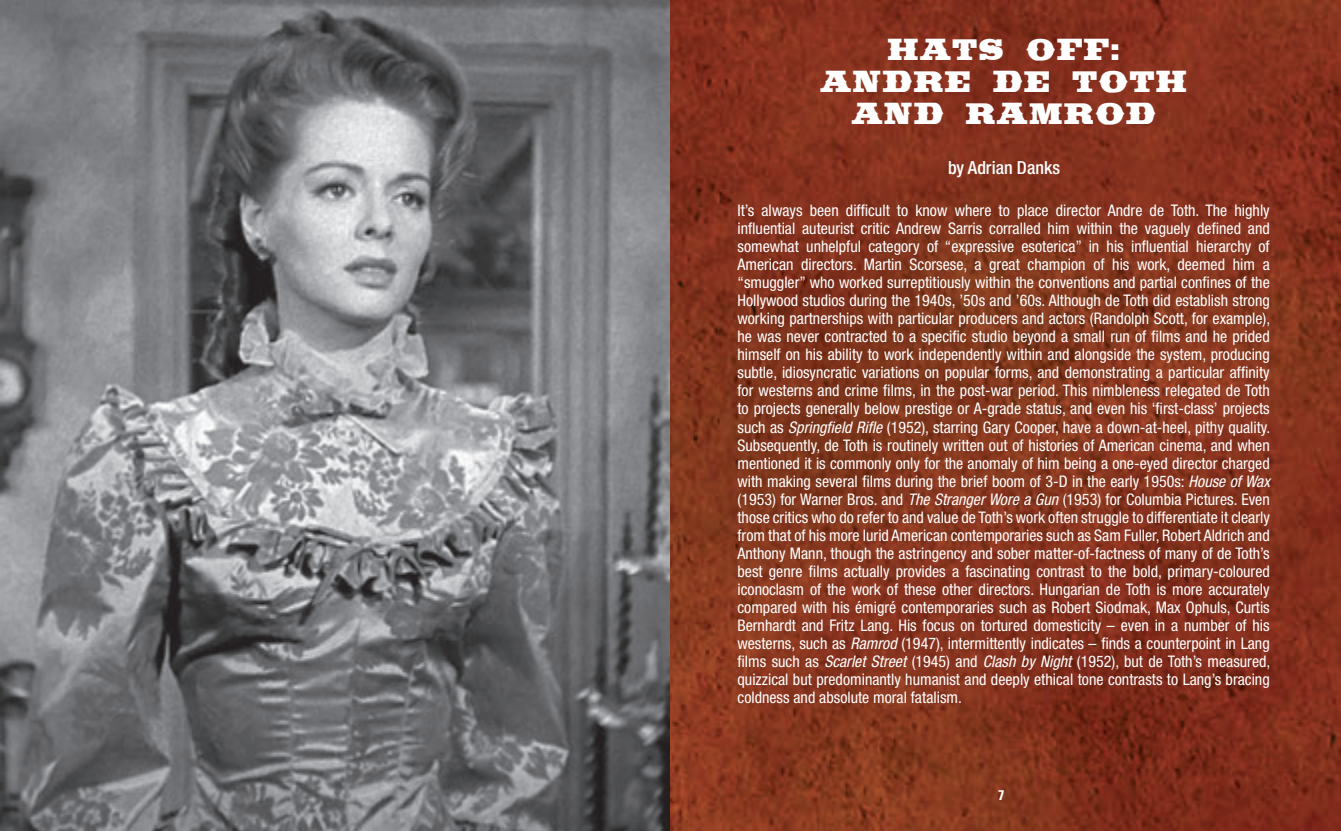
<style>
.page{position:relative;width:1341px;height:831px;background:#fff}
.page>*{position:absolute;margin:0;border:0;box-sizing:border-box;transform-origin:0 0}
.t1{font:900 40px/32px "Saddlebag";color:#fff;text-align:center}
.t2{font:500 condensed 18px "Helvetica Neue LT Std";color:#fff}
.t3{font:condensed 16px/18px "Helvetica Neue LT Std";color:#fff;text-align:justify}
.t4{font:700 condensed 14px "Univers LT Std";color:#fff}
.s1{font-style:italic}
</style>
<div class="page">
<img style="left:669px;top:0;width:671px;height:830px">
<img style="left:0;top:0;width:669px;height:830px">
<svg style="left:1337px;top:827px;width:4px;height:4px"></svg>
<h1 class="t1" style="left:820px;top:32px;width:369px">HATS OFF:<br>ANDRE DE TOTH<br>AND RAMROD</h1>
<p class="t2" style="left:948px;top:157px;width:113px">by Adrian Danks</p>
<p class="t3" style="left:737px;top:201px;width:534px">It’s always been difficult to know where to place director Andre de Toth. The highly influential auteurist critic Andrew Sarris corralled him within the vaguely defined and somewhat unhelpful category of “expressive esoterica” in his influential hierarchy of American directors. Martin Scorsese, a great champion of his work, deemed him a “smuggler” who worked surreptitiously within the conventions and partial confines of the Hollywood studios during the 1940s, ’50s and ’60s. Although de Toth did establish strong working partnerships with particular producers and actors (Randolph Scott, for example), he was never contracted to a specific studio beyond a small run of films and he prided himself on his ability to work independently within and alongside the system, producing subtle, idiosyncratic variations on popular forms, and demonstrating a particular affinity for westerns and crime films, in the post-war period. This nimbleness relegated de Toth to projects generally below prestige or A-grade status, and even his ‘first-class’ projects such as <span class="s1">Springfield Rifle</span> (1952), starring Gary Cooper, have a down-at-heel, pithy quality.<br>Subsequently, de Toth is routinely written out of histories of American cinema, and when mentioned it is commonly only for the anomaly of him being a one-eyed director charged with making several films during the brief boom of 3-D in the early 1950s: <span class="s1">House of Wax </span>(1953) for Warner Bros. and <span class="s1">The Stranger Wore a Gun</span> (1953) for Columbia Pictures. Even those critics who do refer to and value de Toth’s work often struggle to differentiate it clearly from that of his more lurid American contemporaries such as Sam Fuller, Robert Aldrich and Anthony Mann, though the astringency and sober matter-of-factness of many of de Toth’s best genre films actually provides a fascinating contrast to the bold, primary-coloured iconoclasm of the work of these other directors. Hungarian de Toth is more accurately compared with his émigré contemporaries such as Robert Siodmak, Max Ophuls, Curtis Bernhardt and Fritz Lang. His focus on tortured domesticity – even in a number of his westerns, such as <span class="s1">Ramrod</span> (1947), intermittently indicates – finds a counterpoint in Lang films such as <span class="s1">Scarlet Street</span> (1945) and <span class="s1">Clash by Night</span> (1952), but de Toth’s measured, quizzical but predominantly humanist and deeply ethical tone contrasts to Lang’s bracing coldness and absolute moral fatalism.</p>
<p class="t4" style="left:998px;top:786px;width:8px">7</p>
</div>
